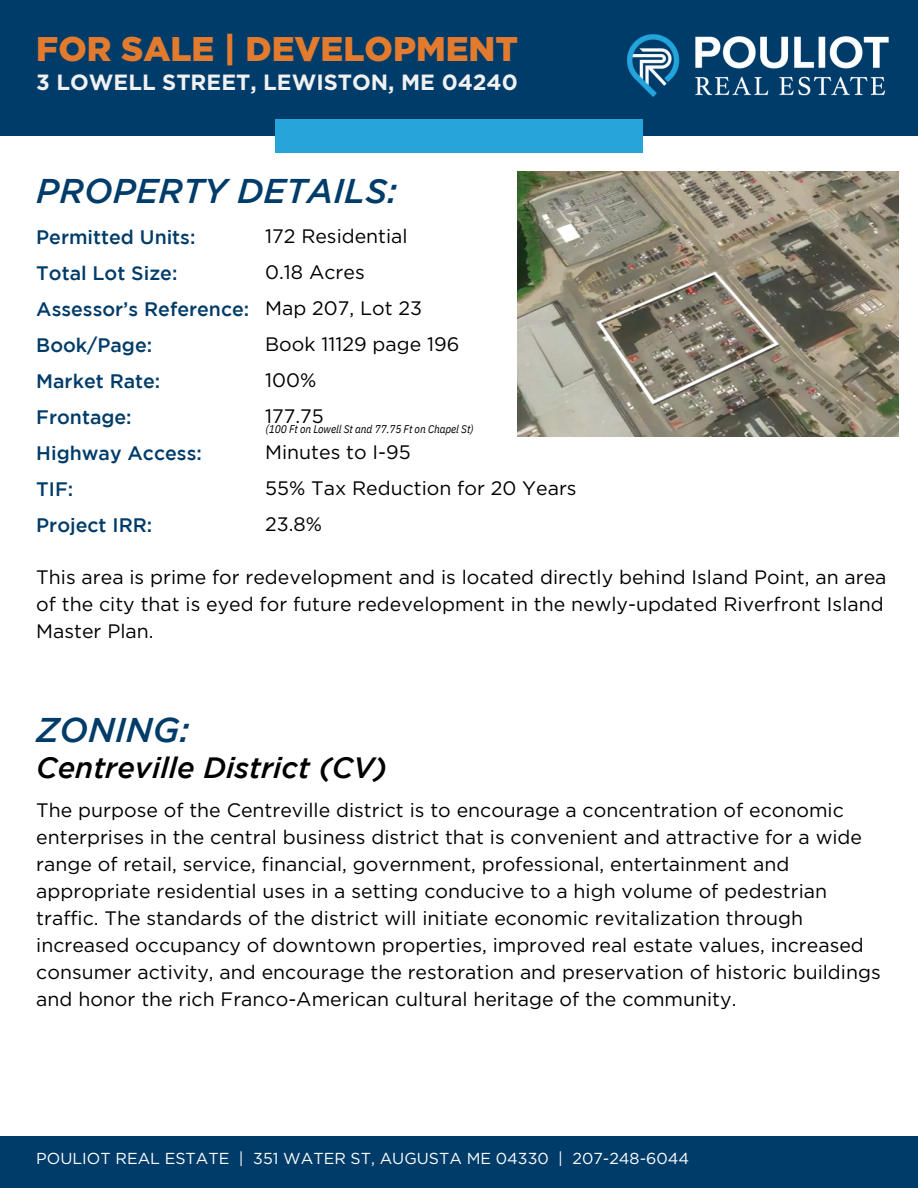
<style>
.page{position:relative;width:918px;height:1188px;background:#fff}
.page>*{position:absolute;margin:0;border:0;box-sizing:border-box;transform-origin:0 0}
.t1{font:italic 500 34.2px "Gotham";color:#003c69}
.t2{font:900 34.2px "Gotham";color:#e37b2e}
.t3{font:italic 500 29.25px "Gotham";color:#000}
.t4{font:700 22.05px "Gotham";color:#f1f1f2}
.t5{font:19.5px/27px "Gotham";color:#000}
.t6{font:500 19.5px/36px "Gotham";color:#003c69}
.t7{font:15.9px "Gotham";color:#fff}
.t8{font:italic 11.1px "IBM Plex Sans Cond";letter-spacing:-.005em;color:#000}
</style>
<div class="page">
<div style="left:0;top:1px;width:918px;height:134px;background:#003c69"></div>
<div style="left:276px;top:119px;width:366px;height:34px;background:#26a5da"></div>
<img style="left:627px;top:34px;width:262px;height:63px">
<div style="left:0;top:1136px;width:918px;height:52px;background:#003c69"></div>
<img style="left:517px;top:171px;width:382px;height:266px">
<h6 class="t2" style="left:36px;top:29px;width:483px">FOR SALE | DEVELOPMENT</h6>
<h6 class="t4" style="left:36px;top:70px;width:483px">3 LOWELL STREET, LEWISTON, ME 04240</h6>
<h1 class="t1" style="left:36px;top:178px;width:363px">PROPERTY DETAILS:</h1>
<p class="t6" style="left:36px;top:220px;width:215px">Permitted Units:<br>Total Lot Size:<br>Assessor’s Reference:<br>Book/Page:<br>Market Rate:<br>Frontage:<br>Highway Access:<br>TIF:<br>Project IRR:</p>
<h5 class="t5" style="left:265px;top:219px;width:313px;line-height:36px">172 Residential<br>0.18 Acres<br>Map 207, Lot 23<br>Book 11129 page 196<br>100%<br>177.75<br>Minutes to I-95<br>55% Tax Reduction for 20 Years<br>23.8%</h5>
<h1 class="t5" style="left:36px;top:564px;width:852px">This area is prime for redevelopment and is located directly behind Island Point, an area of the city that is eyed for future redevelopment in the newly-updated Riverfront Island<br>Master Plan.</h1>
<h5 class="t8" style="left:265px;top:422px;width:210px">(100 Ft on Lowell St and 77.75 Ft on Chapel St)</h5>
<h4 class="t1" style="left:36px;top:717px;width:155px">ZONING:</h4>
<h5 class="t3" style="left:36px;top:757px;width:352px">Centreville District (CV)</h5>
<h2 class="t5" style="left:36px;top:797px;width:846px">The purpose of the Centreville district is to encourage a concentration of economic enterprises in the central business district that is convenient and attractive for a wide range of retail, service, financial, government, professional, entertainment and appropriate residential uses in a setting conducive to a high volume of pedestrian traffic. The standards of the district will initiate economic revitalization through increased occupancy of downtown properties, improved real estate values, increased consumer activity, and encourage the restoration and preservation of historic buildings and honor the rich Franco-American cultural heritage of the community.</h2>
<p class="t7" style="left:36px;top:1151px;width:654px">POULIOT REAL ESTATE | 351 WATER ST, AUGUSTA ME 04330 | 207-248-6044</p>
</div>
